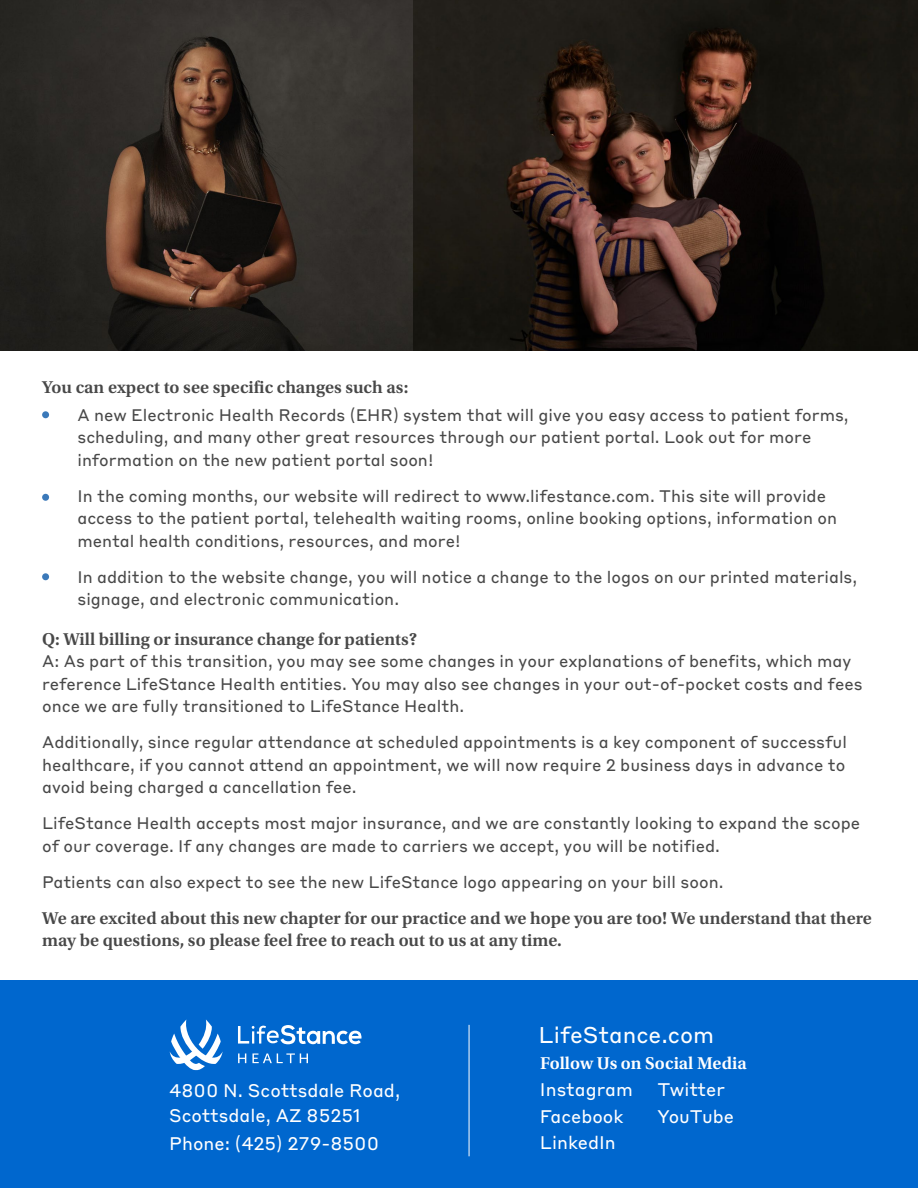
<style>
.page{position:relative;width:918px;height:1188px;background:#fff}
.page>*{position:absolute;margin:0;border:0;box-sizing:border-box;transform-origin:0 0}
.t1{font:22.5px "Styrene B";color:#fff}
.t2{font:600 18px/22.5px "Utopia Std";color:#484848}
.t3{font:18px/26.7px "Styrene B";color:#fff}
.t4{font:600 18px "Utopia Std";color:#fff}
.t5{font:16.5px/22.5px "Styrene B";color:#484848}
</style>
<div class="page">
<div style="left:0;top:980px;width:918px;height:208px;background:#0067ce"></div>
<svg style="left:238px;top:1053px;width:8px;height:10px"></svg>
<svg style="left:252px;top:1053px;width:56px;height:10px"></svg>
<svg style="left:238px;top:1025px;width:123px;height:19px"></svg>
<svg style="left:170px;top:1019px;width:53px;height:51px"></svg>
<hr style="left:469px;top:1025px;width:1px;height:131px;background:#fff">
<div style="left:42px;top:411px;width:7px;height:7px;background:#3b79b9;border-radius:50%"></div>
<div style="left:42px;top:494px;width:7px;height:7px;background:#3b79b9;border-radius:50%"></div>
<div style="left:42px;top:573px;width:7px;height:7px;background:#3b79b9;border-radius:50%"></div>
<img style="left:0;top:0;width:918px;height:350px">
<p class="t2" style="left:42px;top:376px;width:368px">You can expect to see specific changes such as:</p>
<p class="t5" style="left:77px;top:402px;width:773px">A new Electronic Health Records (EHR) system that will give you easy access to patient forms, scheduling, and many other great resources through our patient portal. Look out for more information on the new patient portal soon!</p>
<p class="t5" style="left:77px;top:483px;width:761px">In the coming months, our website will redirect to www.lifestance.com. This site will provide access to the patient portal, telehealth waiting rooms, online booking options, information on mental health conditions, resources, and more!</p>
<p class="t5" style="left:77px;top:564px;width:781px">In addition to the website change, you will notice a change to the logos on our printed materials, signage, and electronic communication.</p>
<p class="t2" style="left:42px;top:628px;width:377px">Q: Will billing or insurance change for patients?</p>
<p class="t5" style="left:42px;top:649px;width:822px">A: As part of this transition, you may see some changes in your explanations of benefits, which may reference LifeStance Health entities. You may also see changes in your out-of-pocket costs and fees once we are fully transitioned to LifeStance Health.</p>
<p class="t5" style="left:42px;top:730px;width:807px;text-align:justify">Additionally, since regular attendance at scheduled appointments is a key component of successful healthcare, if you cannot attend an appointment, we will now require 2 business days in advance to avoid being charged a cancellation fee.</p>
<p class="t5" style="left:42px;top:811px;width:820px">LifeStance Health accepts most major insurance, and we are constantly looking to expand the scope of our coverage. If any changes are made to carriers we accept, you will be notified.</p>
<p class="t5" style="left:42px;top:869px;width:683px">Patients can also expect to see the new LifeStance logo appearing on your bill soon.</p>
<p class="t2" style="left:42px;top:907px;width:831px">We are excited about this new chapter for our practice and we hope you are too! We understand that there may be questions, so please feel free to reach out to us at any time.</p>
<p class="t3" style="left:169px;top:1076px;width:233px;line-height:25.2px">4800 N. Scottsdale Road,<br>Scottsdale, AZ 85251</p>
<p class="t3" style="left:169px;top:1128px;width:212px">Phone: (425) 279-8500</p>
<h1 class="t1" style="left:539px;top:1016px;width:177px">LifeStance.com</h1>
<p class="t4" style="left:540px;top:1053px;width:208px">Follow Us on Social Media</p>
<p class="t3" style="left:540px;top:1075px;width:94px">Instagram<br>Facebook<br>LinkedIn</p>
<p class="t3" style="left:658px;top:1075px;width:78px">Twitter<br>YouTube</p>
</div>
